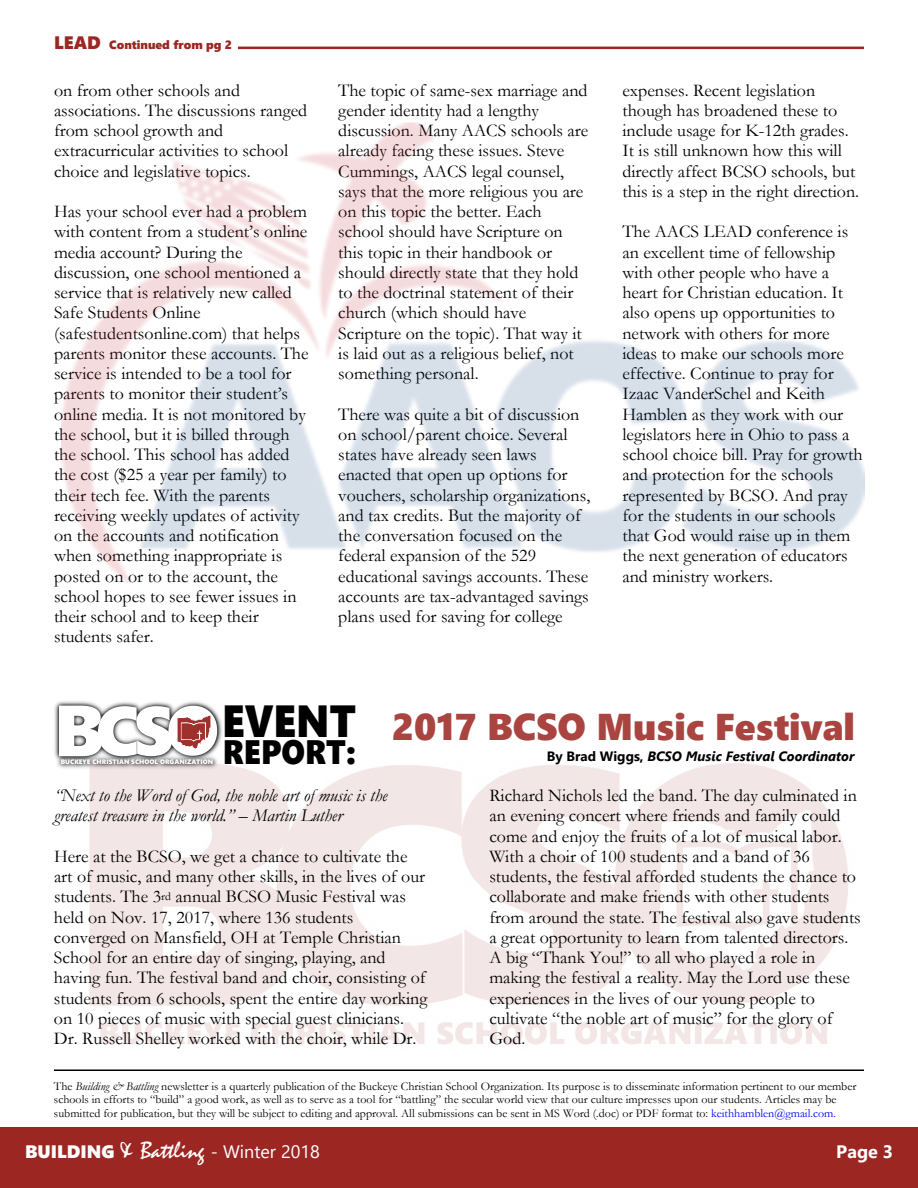
<style>
.page{position:relative;width:918px;height:1188px;background:#fff}
.page>*{position:absolute;margin:0;border:0;box-sizing:border-box;transform-origin:0 0}
.t1{font:72.45px "Segoe UI Black";color:#fff}
.t2{font:45px "Segoe UI Black";color:#000;scale:.92 1}
.t3{font:37.2px "Segoe UI Black";color:#aa4440}
.t4{font:33.9px "Segoe UI Black";color:#000;scale:.92 1}
.t5{font:18px/20.2px "Garamond";color:#000}
.t6{font:italic 18px/20.2px "Garamond";color:#000}
.t7{font:18px "Segoe UI";color:#fff}
.t8{font:700 18px "Segoe UI";color:#fff}
.t9{font:italic 700 13.5px "Segoe UI";color:#000}
.t10{font:12px/13.5px "Garamond";color:#000}
.t11{font:12px "Segoe UI Black";color:#9c2622}
.t12{font:6.45px "Segoe UI Black";color:#fff}
.s1{font-size:18px}
.s2{font-style:normal}
.s3{font-size:11.7px}
.s4{font-style:italic}
.s5{color:#00f}
.s6{font-family:"Segoe UI Black"}
.s7{font-family:"Mistral";font-size:24px}
</style>
<div class="page">
<div style="left:0;top:1127px;width:918px;height:61px;background:#9c2622"></div>
<img style="left:89px;top:763px;width:759px;height:282px">
<hr style="left:54px;top:1070px;width:810px;height:1px;background:#000">
<img style="left:54px;top:701px;width:182px;height:82px">
<svg style="left:178px;top:715px;width:29px;height:34px"></svg>
<img style="left:177px;top:716px;width:33px;height:32px">
<img style="left:181px;top:722px;width:21px;height:20px">
<hr style="left:238px;top:47px;width:626px;height:2px;background:#9c2622">
<img style="left:61px;top:122px;width:803px;height:461px">
<p class="t11" style="left:54px;top:40px;width:180px"><span class="s1">LEAD</span> Continued from pg 2</p>
<p class="t5" style="left:54px;top:82px;width:255px">on from other schools and associations. The discussions ranged from school growth and extracurricular activities to school choice and legislative topics.</p>
<p class="t5" style="left:54px;top:203px;width:256px">Has your school ever had a problem with content from a student’s online media account? During the discussion, one school mentioned a service that is relatively new called<br>Safe Students Online (safestudentsonline.com) that helps parents monitor these accounts. The service is intended to be a tool for parents to monitor their student’s online media. It is not monitored by the school, but it is billed through the school. This school has added the cost ($25 a year per family) to their tech fee. With the parents receiving weekly updates of activity on the accounts and notification when something inappropriate is posted on or to the account, the school hopes to see fewer issues in their school and to keep their students safer.</p>
<p class="t5" style="left:338px;top:82px;width:252px">The topic of same-sex marriage and gender identity had a lengthy discussion. Many AACS schools are already facing these issues. Steve<br>Cummings, AACS legal counsel, says that the more religious you are on this topic the better. Each school should have Scripture on this topic in their handbook or should directly state that they hold to the doctrinal statement of their church (which should have<br>Scripture on the topic). That way it is laid out as a religious belief, not something personal.</p>
<p class="t5" style="left:338px;top:406px;width:253px">There was quite a bit of discussion on school/parent choice. Several states have already seen laws enacted that open up options for vouchers, scholarship organizations, and tax credits. But the majority of the conversation focused on the federal expansion of the 529 educational savings accounts. These accounts are tax-advantaged savings plans used for saving for college</p>
<p class="t5" style="left:622px;top:82px;width:238px">expenses. Recent legislation though has broadened these to include usage for K-12th grades.<br>It is still unknown how this will directly affect BCSO schools, but this is a step in the right direction.</p>
<p class="t5" style="left:622px;top:224px;width:242px">The AACS LEAD conference is an excellent time of fellowship with other people who have a heart for Christian education. It also opens up opportunities to network with others for more ideas to make our schools more effective. Continue to pray for<br>Izaac VanderSchel and Keith<br>Hamblen as they work with our legislators here in Ohio to pass a school choice bill. Pray for growth and protection for the schools represented by BCSO. And pray for the students in our schools that God would raise up in them the next generation of educators and ministry workers.</p>
<h2 class="t2" style="left:222px;top:704px;width:147px">EVENT</h2>
<h1 class="t1" style="left:54px;top:704px;width:52px">B</h1>
<p class="t12" style="left:61px;top:760px;width:154px">BUCKEYE CHRISTIAN SCHOOL ORGANIZATION</p>
<h3 class="t4" style="left:96px;top:739px;width:284px"><sup>CSO</sup>REPORT:</h3>
<h3 class="t3" style="left:392px;top:712px;width:465px">2017 BCSO Music Festival</h3>
<p class="t9" style="left:547px;top:752px;width:309px"><span class="s2">By Brad Wiggs,</span> BCSO Music Festival Coordinator</p>
<p class="t6" style="left:54px;top:787px;width:335px">“Next to the Word of God, the noble art of music is the greatest treasure in the world.” – Martin Luther</p>
<p class="t5" style="left:54px;top:848px;width:375px">Here at the BCSO, we get a chance to cultivate the art of music, and many other skills, in the lives of our students. The 3<span class="s3">rd</span> annual BCSO Music Festival was held on Nov. 17, 2017, where 136 students converged on Mansfield, OH at Temple Christian School for an entire day of singing, playing, and having fun. The festival band and choir, consisting of students from 6 schools, spent the entire day working on 10 pieces of music with special guest clinicians.<br>Dr. Russell Shelley worked with the choir, while Dr.</p>
<p class="t5" style="left:489px;top:787px;width:373px">Richard Nichols led the band. The day culminated in an evening concert where friends and family could come and enjoy the fruits of a lot of musical labor.<br>With a choir of 100 students and a band of 36 students, the festival afforded students the chance to collaborate and make friends with other students from around the state. The festival also gave students a great opportunity to learn from talented directors.<br>A big “Thank You!” to all who played a role in making the festival a reality. May the Lord use these experiences in the lives of our young people to cultivate “the noble art of music” for the glory of God.</p>
<p class="t10" style="left:54px;top:1081px;width:804px">The <span class="s4">Building &amp; Battling</span> newsletter is a quarterly publication of the Buckeye Christian School Organization. Its purpose is to disseminate information pertinent to our member schools in efforts to “build” a good work, as well as to serve as a tool for “battling” the secular world view that our culture impresses upon our students. Articles may be submitted for publication, but they will be subject to editing and approval. All submissions can be sent in MS Word (.doc) or PDF format to: <span class="s5">keithhamblen@gmail.com.</span></p>
<p class="t7" style="left:25px;top:1145px;width:296px"><span class="s6">BUILDING</span> <span class="s7">&amp; Battling</span> - Winter 2018</p>
<p class="t8" style="left:836px;top:1145px;width:58px">Page 3</p>
</div>
